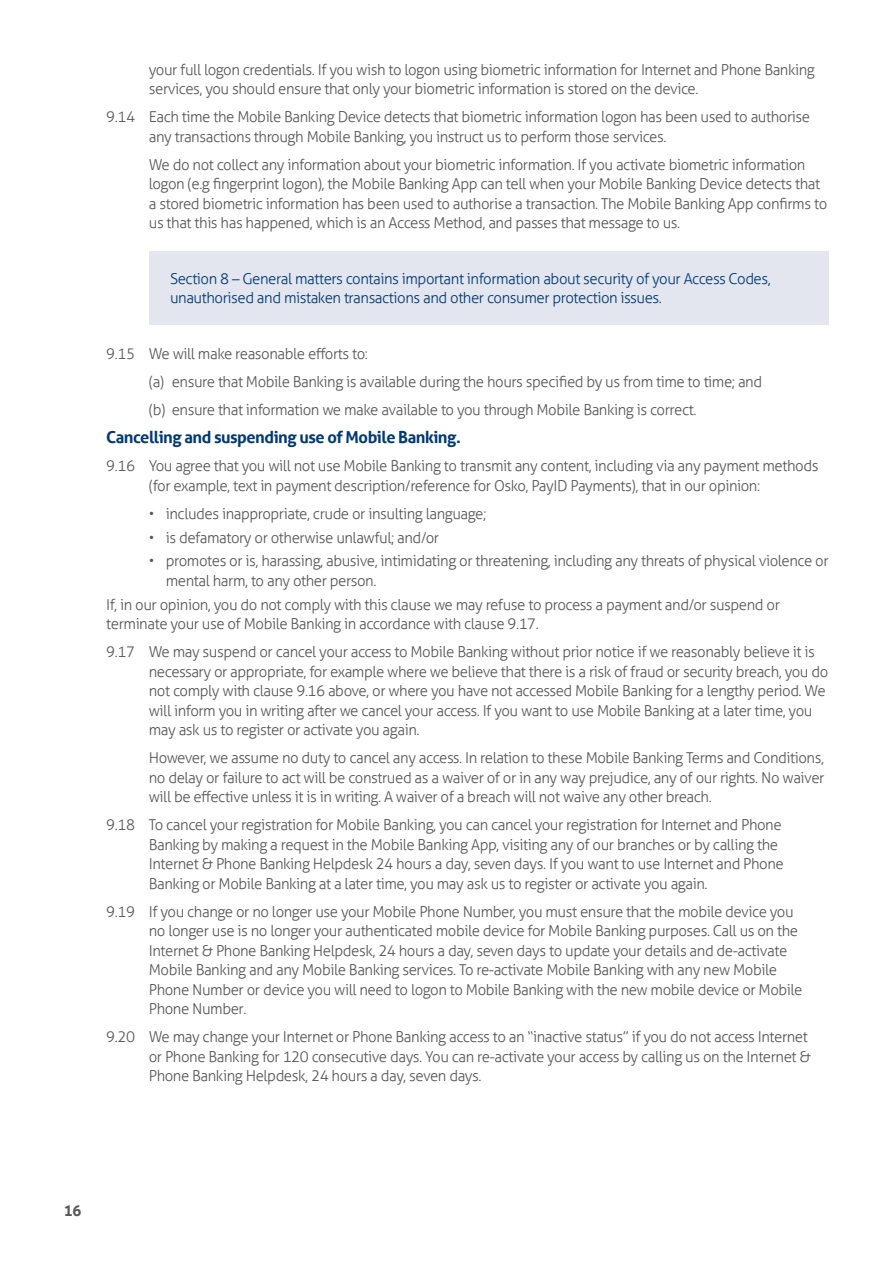
<style>
.page{position:relative;width:893px;height:1263px;background:#fff}
.page>*{position:absolute;margin:0;border:0;box-sizing:border-box;transform-origin:0 0}
.Body_Indent1_numbere{font:700 16.5px "Aller";letter-spacing:-.03em;color:#003a72}
.Body_Indent1_numbere-2{font:300 15px/19.5px "Aller";letter-spacing:-.03em;color:#565656}
.Table_Body{font:300 15px/19.5px "Aller";letter-spacing:-.03em;color:#003a72}
.t1{font:700 15px "Aller";color:#565656}
</style>
<div class="page">
<div style="left:149px;top:251px;width:679px;height:73px;background:#e3e5ef"></div>
<p class="Body_Indent1_numbere-2" style="left:149px;top:60px;width:668px">your full logon credentials. If you wish to logon using biometric information for Internet and Phone Banking services, you should ensure that only your biometric information is stored on the device.</p>
<p class="Body_Indent1_numbere-2" style="left:149px;top:107px;width:663px;text-indent:-43px">9.14 Each time the Mobile Banking Device detects that biometric information logon has been used to authorise any transactions through Mobile Banking, you instruct us to perform those services.</p>
<p class="Body_Indent1_numbere-2" style="left:149px;top:155px;width:680px">We do not collect any information about your biometric information. If you activate biometric information logon (e.g fingerprint logon), the Mobile Banking App can tell when your Mobile Banking Device detects that a stored biometric information has been used to authorise a transaction. The Mobile Banking App confirms to us that this has happened, which is an Access Method, and passes that message to us.</p>
<p class="Table_Body" style="left:170px;top:269px;width:602px">Section 8 – General matters contains important information about security of your Access Codes, unauthorised and mistaken transactions and other consumer protection issues.</p>
<p class="Body_Indent1_numbere-2" style="left:106px;top:344px;width:263px">9.15 We will make reasonable efforts to:</p>
<p class="Body_Indent1_numbere-2" style="left:149px;top:372px;width:615px">(a) ensure that Mobile Banking is available during the hours specified by us from time to time; and</p>
<p class="Body_Indent1_numbere-2" style="left:149px;top:400px;width:549px">(b) ensure that information we make available to you through Mobile Banking is correct.</p>
<p class="Body_Indent1_numbere" style="left:106px;top:427px;width:356px">Cancelling and suspending use of Mobile Banking.</p>
<p class="Body_Indent1_numbere-2" style="left:149px;top:456px;width:671px;text-indent:-43px">9.16 You agree that you will not use Mobile Banking to transmit any content, including via any payment methods (for example, text in payment description/reference for Osko, PayID Payments), that in our opinion:</p>
<p class="Body_Indent1_numbere-2" style="left:149px;top:504px;width:339px">• includes inappropriate, crude or insulting language;</p>
<p class="Body_Indent1_numbere-2" style="left:149px;top:527px;width:292px">• is defamatory or otherwise unlawful; and/or</p>
<p class="Body_Indent1_numbere-2" style="left:166px;top:551px;width:664px;text-indent:-17px">• promotes or is, harassing, abusive, intimidating or threatening, including any threats of physical violence or mental harm, to any other person.</p>
<p class="Body_Indent1_numbere-2" style="left:106px;top:594px;width:675px">If, in our opinion, you do not comply with this clause we may refuse to process a payment and/or suspend or terminate your use of Mobile Banking in accordance with clause 9.17.</p>
<p class="Body_Indent1_numbere-2" style="left:149px;top:642px;width:681px;text-indent:-43px">9.17 We may suspend or cancel your access to Mobile Banking without prior notice if we reasonably believe it is necessary or appropriate, for example where we believe that there is a risk of fraud or security breach, you do not comply with clause 9.16 above, or where you have not accessed Mobile Banking for a lengthy period. We will inform you in writing after we cancel your access. If you want to use Mobile Banking at a later time, you may ask us to register or activate you again.</p>
<p class="Body_Indent1_numbere-2" style="left:149px;top:748px;width:677px;text-align:justify">However, we assume no duty to cancel any access. In relation to these Mobile Banking Terms and Conditions, no delay or failure to act will be construed as a waiver of or in any way prejudice, any of our rights. No waiver will be effective unless it is in writing. A waiver of a breach will not waive any other breach.</p>
<p class="Body_Indent1_numbere-2" style="left:149px;top:815px;width:636px;text-indent:-43px">9.18 To cancel your registration for Mobile Banking, you can cancel your registration for Internet and Phone Banking by making a request in the Mobile Banking App, visiting any of our branches or by calling the Internet &amp; Phone Banking Helpdesk 24 hours a day, seven days. If you want to use Internet and Phone Banking or Mobile Banking at a later time, you may ask us to register or activate you again.</p>
<p class="Body_Indent1_numbere-2" style="left:149px;top:901px;width:655px;text-indent:-43px">9.19 If you change or no longer use your Mobile Phone Number, you must ensure that the mobile device you no longer use is no longer your authenticated mobile device for Mobile Banking purposes. Call us on the Internet &amp; Phone Banking Helpdesk, 24 hours a day, seven days to update your details and de-activate Mobile Banking and any Mobile Banking services. To re-activate Mobile Banking with any new Mobile Phone Number or device you will need to logon to Mobile Banking with the new mobile device or Mobile Phone Number.</p>
<p class="Body_Indent1_numbere-2" style="left:149px;top:1027px;width:664px;text-indent:-43px">9.20 We may change your Internet or Phone Banking access to an “inactive status” if you do not access Internet or Phone Banking for 120 consecutive days. You can re-activate your access by calling us on the Internet &amp;<br>Phone Banking Helpdesk, 24 hours a day, seven days.</p>
<p class="t1" style="left:64px;top:1201px;width:19px">16</p>
</div>
